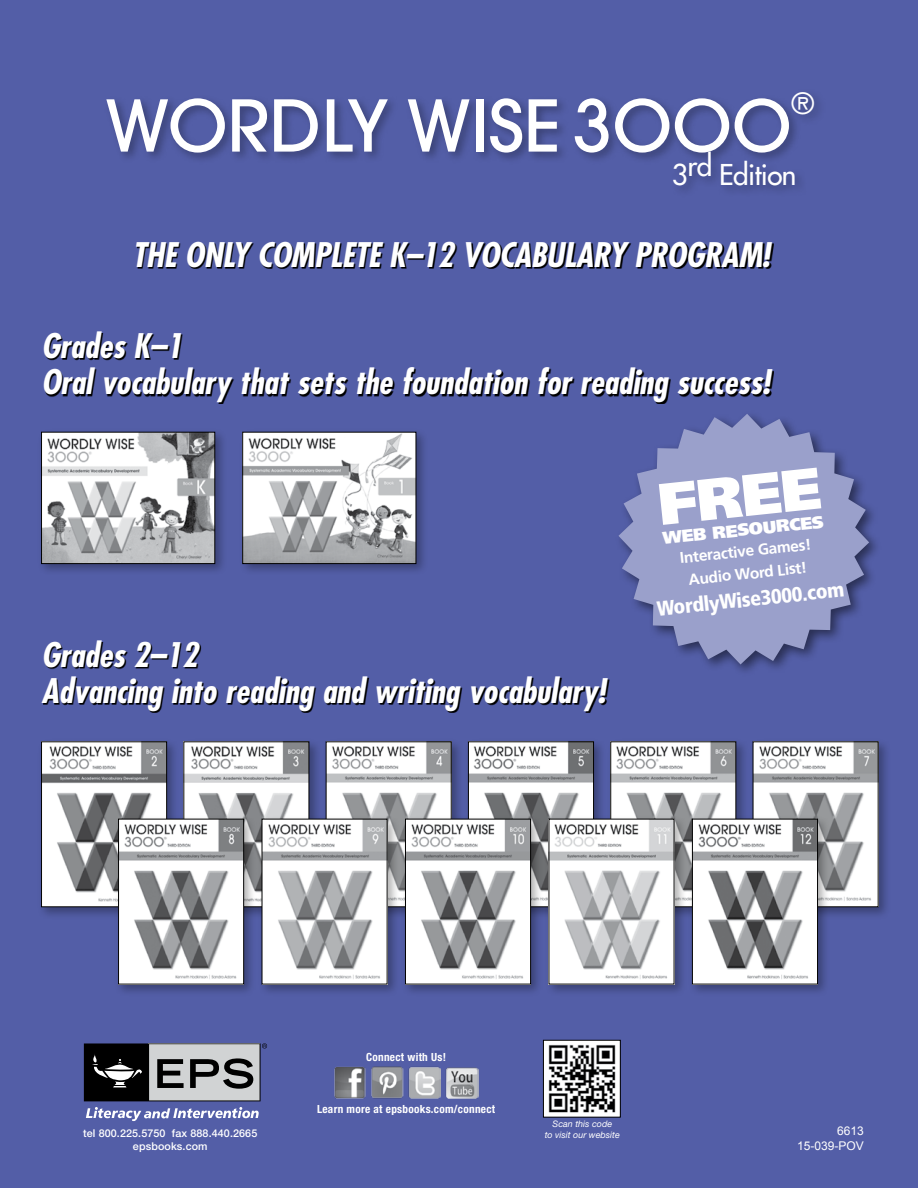
<style>
.page{position:relative;width:918px;height:1188px;background:#535ea7}
.page>*{position:absolute;margin:0;border:0;box-sizing:border-box;transform-origin:0 0}
.t1{font:500 70.65px "Avant Garde";color:#fff}
.t2{font:900 58.65px "Frutiger";color:#fff}
.t3{font:italic 700 condensed 33px/36px "Futura";color:#fff}
.t4{font:28.5px "Futura";color:#fff}
.t5{font:27.9px "Futura";letter-spacing:-.02em;color:#fff}
.t6{font:900 condensed 20.7px "Frutiger";color:#fff}
.t7{font:900 17.25px "Frutiger";color:#fff}
.t8{font:700 15.6px/22.4px "Frutiger";color:#fff;text-align:center}
.t9{font:12px/14.4px "Arial";color:#fff;text-align:right}
.t10{font:700 condensed 11.25px "Helvetica Neue";letter-spacing:.025em;color:#fff}
.t11{font:500 10.8px/13.2px "Helvetica Neue";letter-spacing:.01em;color:#fff;text-align:center}
.t12{font:italic 9px/10.8px "Helvetica Neue";color:#fff;text-align:center}
</style>
<div class="page">
<img style="left:371px;top:1066px;width:33px;height:32px">
<img style="left:446px;top:1067px;width:32px;height:31px">
<img style="left:409px;top:1066px;width:31px;height:32px">
<img style="left:334px;top:1067px;width:32px;height:31px">
<div style="left:543px;top:1040px;width:77px;height:77px;background:#fff"></div>
<img style="left:548px;top:1045px;width:68px;height:68px">
<div style="left:543px;top:1040px;width:77px;height:77px;border:1px solid #000"></div>
<svg style="left:86px;top:1107px;width:173px;height:14px"></svg>
<svg style="left:84px;top:1043px;width:183px;height:58px;background:#6e7073"></svg>
<div style="left:103px;top:88px;width:724px;height:110px;background:#000;opacity:.3"></div>
<div style="left:607px;top:738px;width:142px;height:182px;background:#000;opacity:.3"></div>
<img style="left:613px;top:744px;width:121px;height:161px">
<svg style="left:138px;top:243px;width:636px;height:26px"></svg>
<div style="left:38px;top:428px;width:190px;height:148px;background:#000;opacity:.3"></div>
<img style="left:43px;top:434px;width:170px;height:128px">
<div style="left:41px;top:432px;width:174px;height:132px;border:1px solid #000"></div>
<div style="left:239px;top:428px;width:190px;height:148px;background:#000;opacity:.3"></div>
<img style="left:244px;top:434px;width:170px;height:128px">
<div style="left:242px;top:432px;width:174px;height:132px;border:1px solid #000"></div>
<svg style="left:45px;top:333px;width:729px;height:71px"></svg>
<div style="left:749px;top:738px;width:142px;height:182px;background:#000;opacity:.3"></div>
<img style="left:755px;top:744px;width:121px;height:161px">
<div style="left:38px;top:738px;width:142px;height:182px;background:#000;opacity:.3"></div>
<img style="left:43px;top:744px;width:122px;height:161px">
<div style="left:41px;top:742px;width:126px;height:165px;border:1px solid #000"></div>
<div style="left:180px;top:738px;width:142px;height:182px;background:#000;opacity:.3"></div>
<img style="left:186px;top:744px;width:121px;height:161px">
<div style="left:322px;top:738px;width:142px;height:182px;background:#000;opacity:.3"></div>
<img style="left:328px;top:744px;width:121px;height:161px">
<svg style="left:618px;top:414px;width:251px;height:250px;fill:#9aa0cb"></svg>
<div style="left:464px;top:738px;width:143px;height:182px;background:#000;opacity:.3"></div>
<img style="left:470px;top:744px;width:122px;height:161px">
<div style="left:468px;top:742px;width:126px;height:165px;border:1px solid #000"></div>
<div style="left:402px;top:815px;width:142px;height:182px;background:#000;opacity:.3"></div>
<img style="left:407px;top:821px;width:122px;height:161px">
<div style="left:405px;top:819px;width:126px;height:165px;border:1px solid #000"></div>
<div style="left:545px;top:815px;width:142px;height:182px;background:#000;opacity:.3"></div>
<img style="left:551px;top:821px;width:121px;height:161px">
<div style="left:688px;top:815px;width:143px;height:182px;background:#000;opacity:.3"></div>
<img style="left:694px;top:821px;width:122px;height:161px">
<div style="left:692px;top:819px;width:126px;height:165px;border:1px solid #000"></div>
<div style="left:115px;top:815px;width:142px;height:182px;background:#000;opacity:.3"></div>
<img style="left:120px;top:821px;width:122px;height:161px">
<div style="left:118px;top:819px;width:126px;height:165px;border:1px solid #000"></div>
<div style="left:258px;top:815px;width:142px;height:182px;background:#000;opacity:.3"></div>
<img style="left:264px;top:821px;width:121px;height:161px">
<svg style="left:43px;top:642px;width:567px;height:71px"></svg>
<h1 class="t1" style="left:105px;top:82px;width:688px">WORDLY WISE 3OOO</h1>
<p class="t4" style="left:792px;top:85px;width:24px">®</p>
<p class="t5" style="left:672px;top:157px;width:126px">3rd Edition</p>
<p class="t3" style="left:132px;top:237px;width:639px">The only complete k–12 Vocabulary Program!</p>
<p class="t3" style="left:41px;top:328px;width:730px">Grades K–1<br>Oral vocabulary that sets the foundation for reading success!</p>
<p class="t3" style="left:41px;top:637px;width:566px">Grades 2–12<br>Advancing into reading and writing vocabulary!</p>
<h2 class="t2" style="left:655px;top:469px;width:165px;rotate:-6deg">FREE</h2>
<p class="t7" style="left:662px;top:528px;width:163px;rotate:-6deg">WEB RESOURCES</p>
<p class="t8" style="left:679px;top:547px;width:133px;rotate:-6deg">Interactive Games!<br>Audio Word List!</p>
<p class="t6" style="left:656px;top:596px;width:190px;rotate:-6deg">WordlyWise3000.com</p>
<p class="t11" style="left:83px;top:1126px;width:176px">tel 800.225.5750 fax 888.440.2665 epsbooks.com</p>
<p class="t10" style="left:366px;top:1050px;width:82px">Connect with Us!</p>
<p class="t10" style="left:317px;top:1102px;width:180px">Learn more at epsbooks.com/connect</p>
<p class="t12" style="left:545px;top:1118px;width:77px">Scan this code<br>to visit our website</p>
<p class="t9" style="left:797px;top:1124px;width:68px">6613<br>15-039-POV</p>
</div>
